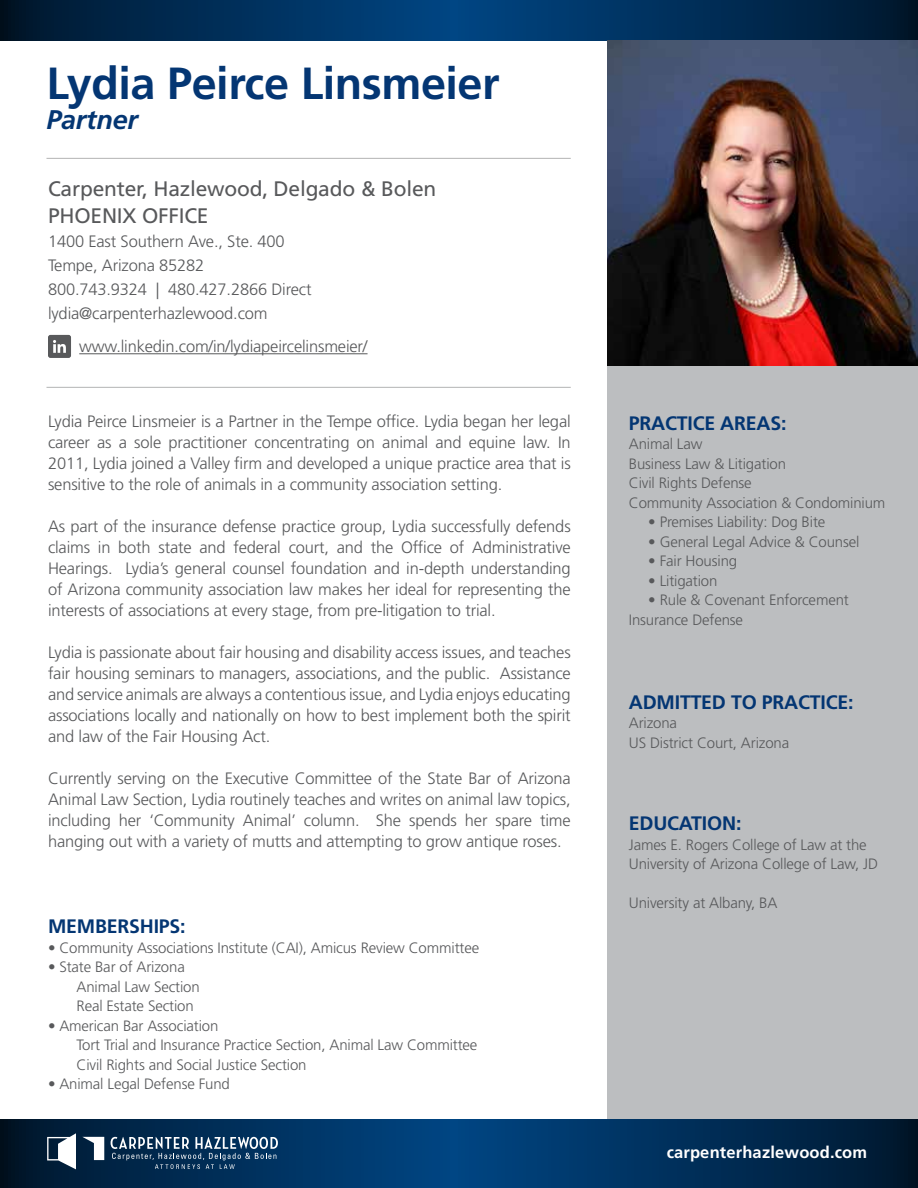
<style>
.page{position:relative;width:918px;height:1188px;background:#fff}
.page>*{position:absolute;margin:0;border:0;box-sizing:border-box;transform-origin:0 0}
.t1{font:700 45px "Frutiger LT Std";letter-spacing:-.01em;color:#043673}
.t2{font:italic 700 27px "Frutiger LT Std";letter-spacing:-.01em;color:#043673}
.t3{font:21px/27px "Frutiger LT Std";letter-spacing:-.01em;color:#58595b}
.t4{font:700 19.5px "Frutiger LT Std";letter-spacing:-.01em;color:#043673}
.t5{font:300 16.5px/21px "Frutiger LT Std";letter-spacing:-.01em;color:#58595b;text-align:justify}
.t6{font:700 16.5px "Frutiger LT Std";letter-spacing:.01em;color:#fff}
.t7{font:300 15px/19.5px "Frutiger LT Std";letter-spacing:-.01em;color:#58595b}
</style>
<div class="page">
<hr style="left:46px;top:158px;width:525px;height:1px;background:#b3b4b4">
<hr style="left:46px;top:387px;width:525px;height:1px;background:#b3b4b4">
<div style="left:608px;top:365px;width:310px;height:754px;background:#bcbec0"></div>
<svg style="left:0;top:1119px;width:918px;height:69px;background:#002f59"></svg>
<svg style="left:0;top:0;width:918px;height:41px;background:#002e58"></svg>
<svg style="left:47px;top:1133px;width:29px;height:36px"></svg>
<svg style="left:82px;top:1137px;width:22px;height:23px"></svg>
<svg style="left:111px;top:1137px;width:167px;height:32px;background:#335575"></svg>
<hr style="left:79px;top:353px;width:289px;height:1px;background:#58595b">
<img style="left:608px;top:41px;width:310px;height:324px">
<div style="left:48px;top:335px;width:23px;height:23px;background:#58595b;border-radius:2px"></div>
<svg style="left:53px;top:340px;width:13px;height:13px"></svg>
<h1 class="t1" style="left:46px;top:56px;width:455px">Lydia Peirce Linsmeier</h1>
<h2 class="t2" style="left:46px;top:103px;width:93px">Partner</h2>
<p class="t3" style="left:48px;top:175px;width:390px">Carpenter, Hazlewood, Delgado &amp; Bolen<br>PHOENIX OFFICE</p>
<p class="t5" style="left:48px;top:230px;width:265px;line-height:24px;text-align:left">1400 East Southern Ave., Ste. 400<br>Tempe, Arizona 85282<br>800.743.9324 | 480.427.2866 Direct lydia@carpenterhazlewood.com</p>
<p class="t5" style="left:79px;top:336px;width:290px">www.linkedin.com/in/lydiapeircelinsmeier/</p>
<p class="t5" style="left:48px;top:411px;width:524px">Lydia Peirce Linsmeier is a Partner in the Tempe office. Lydia began her legal career as a sole practitioner concentrating on animal and equine law. In 2011, Lydia joined a Valley firm and developed a unique practice area that is sensitive to the role of animals in a community association setting.</p>
<p class="t5" style="left:48px;top:516px;width:524px">As part of the insurance defense practice group, Lydia successfully defends claims in both state and federal court, and the Office of Administrative Hearings. Lydia’s general counsel foundation and in-depth understanding of Arizona community association law makes her ideal for representing the interests of associations at every stage, from pre-litigation to trial.</p>
<p class="t5" style="left:48px;top:642px;width:524px">Lydia is passionate about fair housing and disability access issues, and teaches fair housing seminars to managers, associations, and the public. Assistance and service animals are always a contentious issue, and Lydia enjoys educating associations locally and nationally on how to best implement both the spirit and law of the Fair Housing Act.</p>
<p class="t5" style="left:48px;top:768px;width:524px">Currently serving on the Executive Committee of the State Bar of Arizona Animal Law Section, Lydia routinely teaches and writes on animal law topics, including her ‘Community Animal’ column. She spends her spare time hanging out with a variety of mutts and attempting to grow antique roses.</p>
<p class="t4" style="left:48px;top:915px;width:139px">MEMBERSHIPS:</p>
<p class="t7" style="left:48px;top:938px;width:433px">• Community Associations Institute (CAI), Amicus Review Committee</p>
<p class="t7" style="left:76px;top:958px;width:125px;text-indent:-28px">• State Bar of Arizona<br>Animal Law Section<br>Real Estate Section</p>
<p class="t7" style="left:76px;top:1016px;width:402px;text-indent:-28px">• American Bar Association<br>Tort Trial and Insurance Practice Section, Animal Law Committee<br>Civil Rights and Social Justice Section</p>
<p class="t7" style="left:48px;top:1075px;width:183px">• Animal Legal Defense Fund</p>
<p class="t4" style="left:629px;top:411px;width:159px">PRACTICE AREAS:</p>
<p class="t7" style="left:629px;top:434px;width:258px">Animal Law<br>Business Law &amp; Litigation<br>Civil Rights Defense<br>Community Association &amp; Condominium</p>
<p class="t7" style="left:648px;top:512px;width:179px">• Premises Liability: Dog Bite</p>
<p class="t7" style="left:648px;top:532px;width:213px">• General Legal Advice &amp; Counsel</p>
<p class="t7" style="left:648px;top:551px;width:90px">• Fair Housing</p>
<p class="t7" style="left:648px;top:571px;width:71px">• Litigation</p>
<p class="t7" style="left:629px;top:590px;width:222px;text-indent:20px">• Rule &amp; Covenant Enforcement<br>Insurance Defense</p>
<p class="t4" style="left:629px;top:690px;width:226px">ADMITTED TO PRACTICE:</p>
<p class="t7" style="left:629px;top:713px;width:162px">Arizona<br>US District Court, Arizona</p>
<p class="t4" style="left:629px;top:812px;width:114px">EDUCATION:</p>
<p class="t7" style="left:629px;top:835px;width:251px">James E. Rogers College of Law at the<br>University of Arizona College of Law, JD</p>
<p class="t7" style="left:629px;top:893px;width:150px">University at Albany, BA</p>
<p class="t6" style="left:667px;top:1143px;width:202px">carpenterhazlewood.com</p>
</div>
